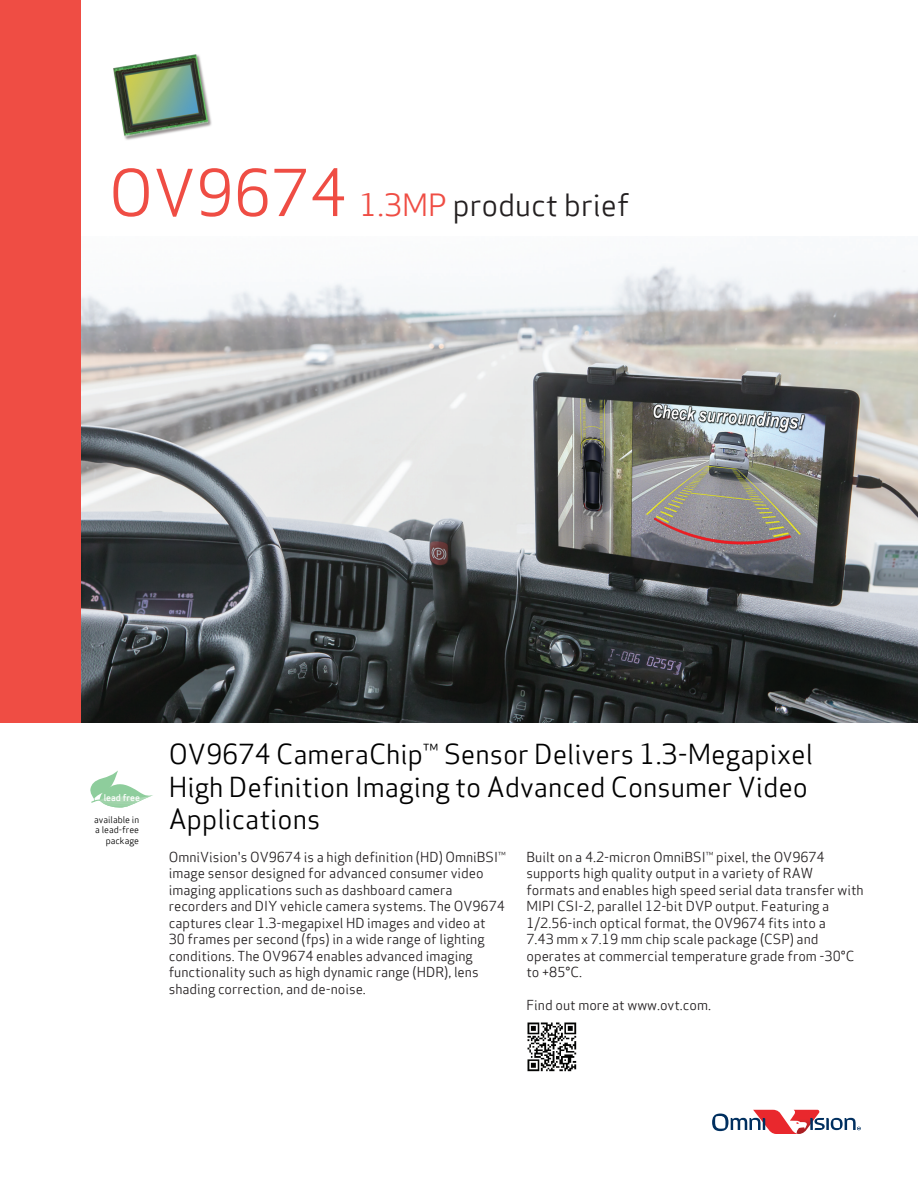
<style>
.page{position:relative;width:918px;height:1188px;background:#fff}
.page>*{position:absolute;margin:0;border:0;box-sizing:border-box;transform-origin:0 0}
.t1{font:30px "Apex Sans Book T";color:#231f20}
.t2{font:27px/32.2px "Apex Sans Book T";color:#000}
.t3{font:13.5px/16.5px "Apex Sans Book T";color:#231f20}
.t4{font:9.15px "Apex Sans Medium T";color:#fff}
.t5{font:9px/10.5px "Apex Sans Book T";color:#000;text-align:right}
.s1{font-size:63px;color:#ef4d44}
.s2{color:#ef4d44}
</style>
<div class="page">
<img style="left:81px;top:265px;width:837px;height:457px">
<div style="left:0;top:0;width:81px;height:722px;background:#ef4d44"></div>
<svg style="left:90px;top:770px;width:63px;height:38px"></svg>
<svg style="left:712px;top:1110px;width:149px;height:24px"></svg>
<img style="left:527px;top:1022px;width:50px;height:50px">
<img style="left:113px;top:54px;width:99px;height:86px">
<h1 class="t1" style="left:109px;top:192px;width:522px"><span class="s1">OV9674</span> <span class="s2">1.3MP</span> product brief</h1>
<p class="t4" style="left:104px;top:794px;width:38px">lead free</p>
<p class="t5" style="left:94px;top:815px;width:47px">available in a lead-free package</p>
<h2 class="t2" style="left:169px;top:741px;width:646px">OV9674 CameraChip™ Sensor Delivers 1.3-Megapixel<br>High Definition Imaging to Advanced Consumer Video<br>Applications</h2>
<p class="t3" style="left:169px;top:850px;width:339px">OmniVision's OV9674 is a high definition (HD) OmniBSI™ image sensor designed for advanced consumer video imaging applications such as dashboard camera recorders and DIY vehicle camera systems. The OV9674 captures clear 1.3-megapixel HD images and video at<br>30 frames per second (fps) in a wide range of lighting conditions. The OV9674 enables advanced imaging functionality such as high dynamic range (HDR), lens shading correction, and de-noise.</p>
<p class="t3" style="left:526px;top:850px;width:339px">Built on a 4.2-micron OmniBSI™ pixel, the OV9674 supports high quality output in a variety of RAW formats and enables high speed serial data transfer with MIPI CSI-2, parallel 12-bit DVP output. Featuring a 1/2.56-inch optical format, the OV9674 fits into a<br>7.43 mm x 7.19 mm chip scale package (CSP) and operates at commercial temperature grade from -30°C to +85°C.</p>
<p class="t3" style="left:526px;top:998px;width:186px">Find out more at www.ovt.com.</p>
</div>
